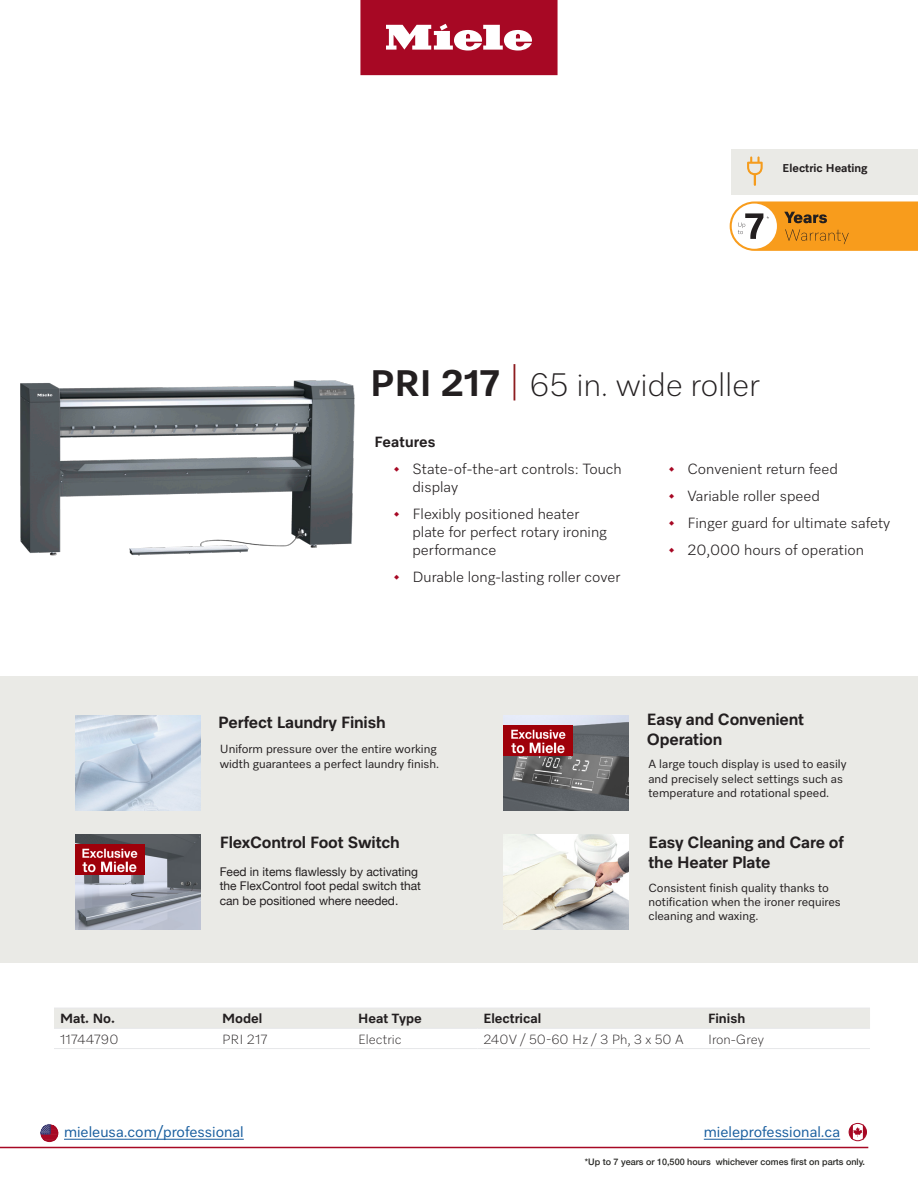
<style>
.page{position:relative;width:918px;height:1188px;background:#fff}
.page>*{position:absolute;margin:0;border:0;box-sizing:border-box;transform-origin:0 0}
.t1{font:300 33px "Miele Elements";letter-spacing:-.01em;color:#231f20}
.t2{font:700 16.5px/19.8px "Miele Elements";letter-spacing:-.01em;color:#231f20}
.t3{font:300 15px/18px "Miele Elements";color:#231f20}
.t4{font:15px "Miele Elements";color:#175d9e}
.t5{font:700 15px "Miele Elements";letter-spacing:.01em;color:#231f20}
.t6{font:300 13.5px "Miele Elements";color:#231f20}
.t7{font:700 13.5px "Miele Elements";color:#231f20}
.t8{font:12px/14.4px "Miele Elements";color:#231f20}
.t9{font:12px/14.4px "Helvetica Neue";color:#231f20}
.t10{font:700 11.55px "Miele Elements";color:#231f20}
.t11{font:500 9px "Helvetica Neue";color:#292926}
.s1{font-weight:700;font-size:37.5px}
.s2{font-size:37.5px;color:#8b171a}
.s3{font-weight:600;color:#a70824}
</style>
<div class="page">
<div style="left:0;top:676px;width:918px;height:287px;background:#eaeae6"></div>
<div style="left:361px;top:0;width:196px;height:74px;background:#a70824"></div>
<svg style="left:386px;top:24px;width:146px;height:27px"></svg>
<div style="left:360px;top:0;width:198px;height:75px;border:2px solid #a70824"></div>
<hr style="left:0;top:1147px;width:868px;height:1px;background:#a70824">
<img style="left:20px;top:380px;width:335px;height:175px">
<div style="left:731px;top:149px;width:187px;height:45px;background:#eaeae6"></div>
<svg style="left:747px;top:156px;width:16px;height:29px"></svg>
<div style="left:54px;top:1009px;width:816px;height:19px;background:#eaeae6"></div>
<hr style="left:54px;top:1008px;width:162px;height:1px;background:#e6e7e9">
<hr style="left:216px;top:1008px;width:136px;height:1px;background:#e6e7e9">
<hr style="left:352px;top:1008px;width:125px;height:1px;background:#e6e7e9">
<hr style="left:477px;top:1008px;width:225px;height:1px;background:#e6e7e9">
<hr style="left:702px;top:1008px;width:168px;height:1px;background:#e6e7e9">
<hr style="left:54px;top:1028px;width:162px;height:1px;background:#e6e7e9">
<hr style="left:216px;top:1028px;width:136px;height:1px;background:#e6e7e9">
<hr style="left:352px;top:1028px;width:125px;height:1px;background:#e6e7e9">
<hr style="left:477px;top:1028px;width:225px;height:1px;background:#e6e7e9">
<hr style="left:702px;top:1028px;width:168px;height:1px;background:#e6e7e9">
<hr style="left:54px;top:1048px;width:162px;height:1px;background:#e6e7e9">
<hr style="left:216px;top:1048px;width:136px;height:1px;background:#e6e7e9">
<hr style="left:352px;top:1048px;width:125px;height:1px;background:#e6e7e9">
<hr style="left:477px;top:1048px;width:225px;height:1px;background:#e6e7e9">
<hr style="left:702px;top:1048px;width:168px;height:1px;background:#e6e7e9">
<img style="left:75px;top:716px;width:125px;height:94px">
<img style="left:75px;top:835px;width:125px;height:94px">
<img style="left:503px;top:716px;width:125px;height:94px">
<img style="left:503px;top:835px;width:125px;height:94px">
<img style="left:503px;top:726px;width:69px;height:29px">
<img style="left:75px;top:845px;width:69px;height:30px">
<hr style="left:64px;top:1139px;width:180px;height:1px;background:#175d9e">
<svg style="left:41px;top:1125px;width:17px;height:17px"></svg>
<hr style="left:704px;top:1139px;width:136px;height:1px;background:#175d9e">
<svg style="left:849px;top:1123px;width:18px;height:18px"></svg>
<svg style="left:730px;top:201px;width:188px;height:50px"></svg>
<p class="t10" style="left:783px;top:161px;width:87px">Electric Heating</p>
<p class="t1" style="left:370px;top:364px;width:391px"><span class="s1">PRI 217</span> <span class="s2">|</span> 65 in. wide roller</p>
<p class="t5" style="left:375px;top:432px;width:63px">Features</p>
<p class="t3" style="left:412px;top:459px;width:211px;text-indent:-19px"><span class="s3">•</span> State-of-the-art controls: Touch display</p>
<p class="t3" style="left:412px;top:505px;width:196px;text-indent:-19px"><span class="s3">•</span> Flexibly positioned heater plate for perfect rotary ironing performance</p>
<p class="t3" style="left:393px;top:568px;width:228px"><span class="s3">•</span> Durable long-lasting roller cover</p>
<p class="t3" style="left:668px;top:459px;width:171px"><span class="s3">•</span> Convenient return feed</p>
<p class="t3" style="left:668px;top:487px;width:153px"><span class="s3">•</span> Variable roller speed</p>
<p class="t3" style="left:668px;top:514px;width:224px"><span class="s3">•</span> Finger guard for ultimate safety</p>
<p class="t3" style="left:668px;top:541px;width:197px"><span class="s3">•</span> 20,000 hours of operation</p>
<p class="t2" style="left:218px;top:712px;width:169px">Perfect Laundry Finish</p>
<p class="t2" style="left:647px;top:709px;width:159px">Easy and Convenient<br>Operation</p>
<p class="t8" style="left:220px;top:742px;width:221px">Uniform pressure over the entire working width guarantees a perfect laundry finish.</p>
<p class="t8" style="left:648px;top:757px;width:200px">A large touch display is used to easily and precisely select settings such as temperature and rotational speed.</p>
<p class="t2" style="left:220px;top:832px;width:182px">FlexControl Foot Switch</p>
<p class="t2" style="left:648px;top:832px;width:197px">Easy Cleaning and Care of the Heater Plate</p>
<p class="t9" style="left:220px;top:865px;width:203px">Feed in items flawlessly by activating the FlexControl foot pedal switch that can be positioned where needed.</p>
<p class="t8" style="left:648px;top:880px;width:194px">Consistent finish quality thanks to notification when the ironer requires cleaning and waxing.</p>
<p class="t7" style="left:60px;top:1010px;width:57px">Mat. No.</p>
<p class="t7" style="left:222px;top:1010px;width:42px">Model</p>
<p class="t7" style="left:358px;top:1010px;width:65px">Heat Type</p>
<p class="t7" style="left:483px;top:1010px;width:59px">Electrical</p>
<p class="t7" style="left:708px;top:1010px;width:39px">Finish</p>
<p class="t6" style="left:60px;top:1030px;width:60px">11744790</p>
<p class="t6" style="left:222px;top:1030px;width:47px">PRI 217</p>
<p class="t6" style="left:358px;top:1030px;width:45px">Electric</p>
<p class="t6" style="left:483px;top:1030px;width:202px">240V / 50-60 Hz / 3 Ph, 3 x 50 A</p>
<p class="t6" style="left:708px;top:1030px;width:58px">Iron-Grey</p>
<p class="t4" style="left:64px;top:1123px;width:181px">mieleusa.com/professional</p>
<p class="t4" style="left:704px;top:1123px;width:138px">mieleprofessional.ca</p>
<p class="t11" style="left:585px;top:1154px;width:282px">*Up to 7 years or 10,500 hours whichever comes first on parts only.</p>
</div>
